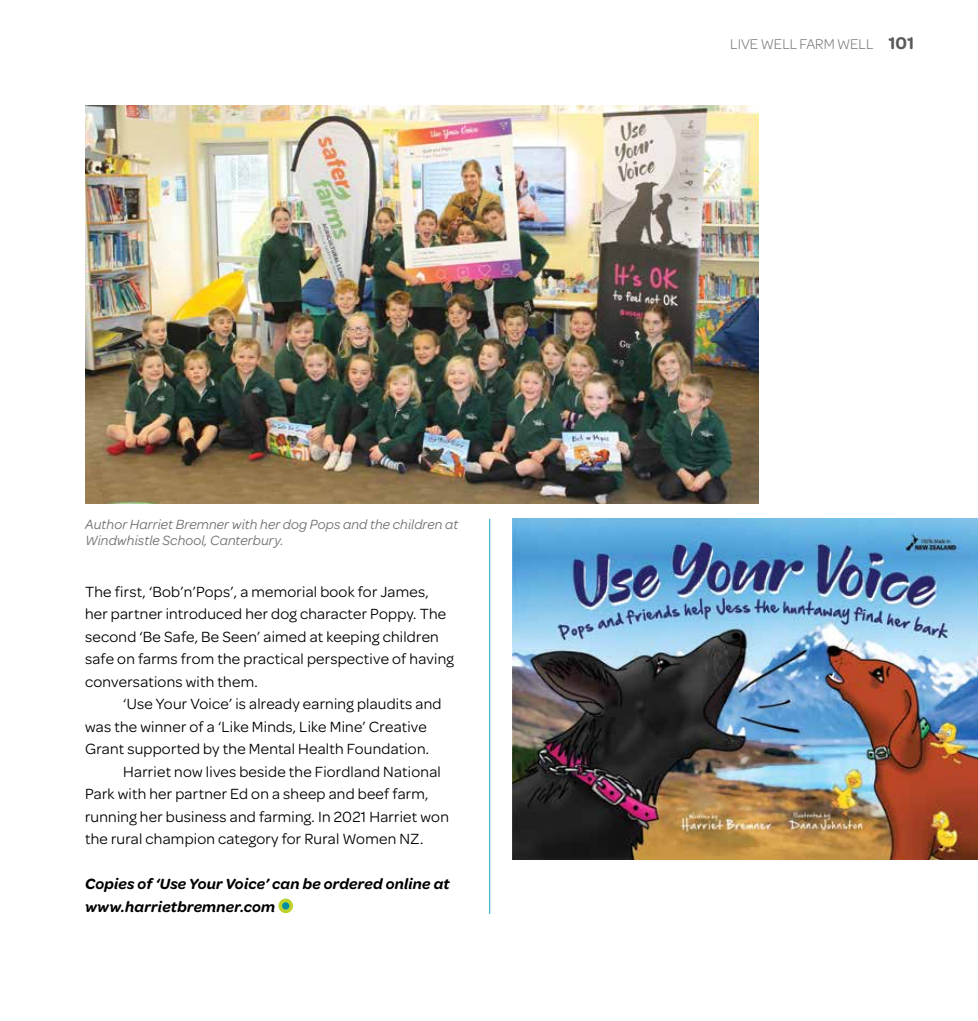
<style>
.page{position:relative;width:978px;height:1021px;background:#fff}
.page>*{position:absolute;margin:0;border:0;box-sizing:border-box;transform-origin:0 0}
.t1{font:15.75px/22.5px "Omnes";letter-spacing:.015em;color:#000}
.t2{font:italic 600 15.75px/22.5px "Omnes";letter-spacing:.015em;color:#000}
.t3{font:300 15px "Omnes";color:#6d6e71}
.t4{font:italic 14.25px/15.8px "Omnes";letter-spacing:.01em;color:#6d6e71}
.s1{font-weight:600;font-size:18px;color:#58595b}
</style>
<div class="page">
<hr style="left:489px;top:519px;width:1px;height:394px;background:#14a8b8">
<svg style="left:278px;top:898px;width:15px;height:15px"></svg>
<div style="left:282px;top:902px;width:7px;height:7px;background:#0090a1;border-radius:50%"></div>
<img style="left:512px;top:519px;width:466px;height:340px">
<img style="left:85px;top:105px;width:674px;height:399px">
<p class="t4" style="left:85px;top:515px;width:375px">Author Harriet Bremner with her dog Pops and the children at<br>Windwhistle School, Canterbury.</p>
<p class="t1" style="left:85px;top:579px;width:370px">The first, ‘Bob’n’Pops’, a memorial book for James, her partner introduced her dog character Poppy. The second ‘Be Safe, Be Seen’ aimed at keeping children safe on farms from the practical perspective of having conversations with them.</p>
<p class="t1" style="left:123px;top:691px;width:320px">‘Use Your Voice’ is already earning plaudits and</p>
<p class="t1" style="left:85px;top:714px;width:343px">was the winner of a ‘Like Minds, Like Mine’ Creative</p>
<p class="t1" style="left:85px;top:736px;width:346px">Grant supported by the Mental Health Foundation.</p>
<p class="t1" style="left:123px;top:759px;width:319px">Harriet now lives beside the Fiordland National</p>
<p class="t1" style="left:85px;top:781px;width:345px">Park with her partner Ed on a sheep and beef farm,</p>
<p class="t1" style="left:85px;top:804px;width:365px">running her business and farming. In 2021 Harriet won</p>
<p class="t1" style="left:85px;top:826px;width:340px">the rural champion category for Rural Women NZ.</p>
<p class="t2" style="left:85px;top:872px;width:366px">Copies of ‘Use Your Voice’ can be ordered online at www.harrietbremner.com</p>
<p class="t3" style="left:730px;top:34px;width:185px">LIVE WELL FARM WELL <span class="s1">101</span></p>
</div>
